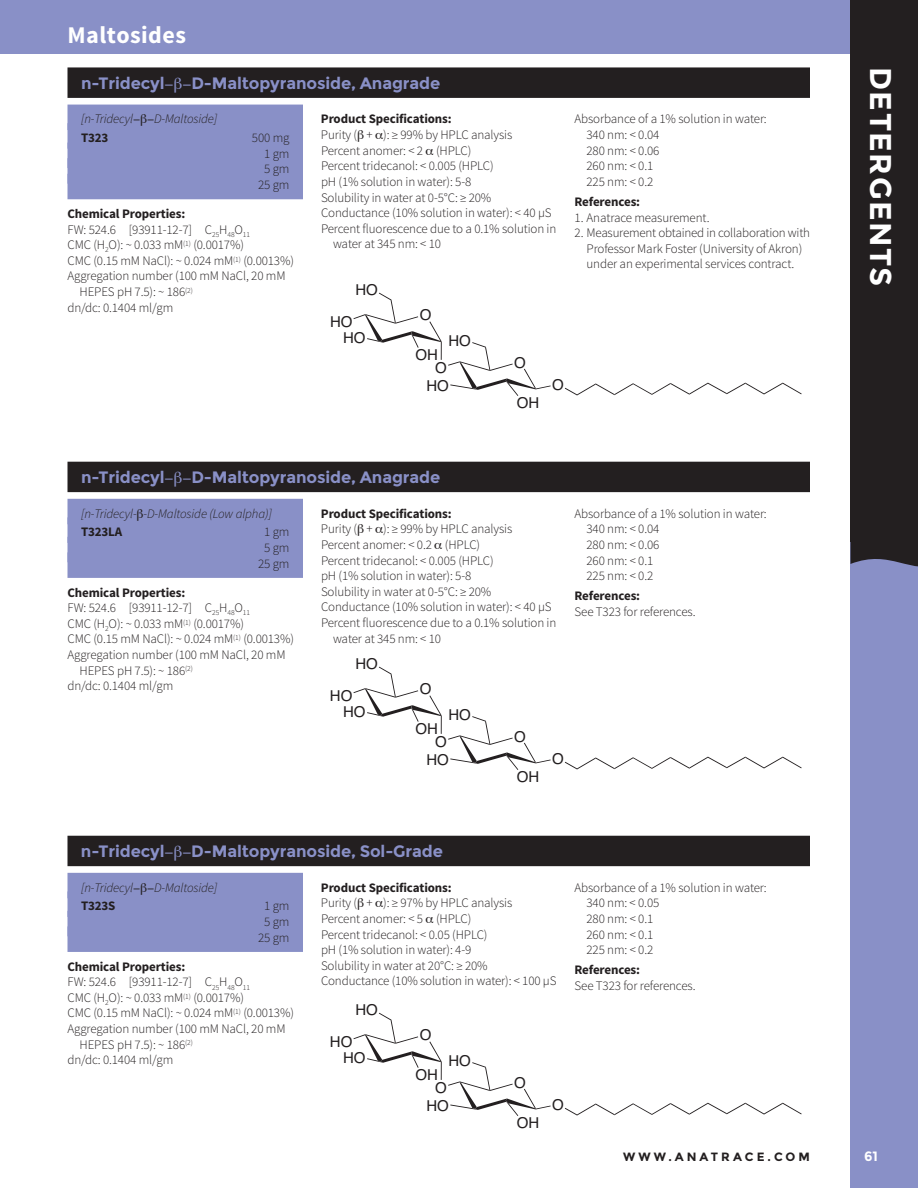
<style>
.page{position:relative;width:918px;height:1188px;background:#fff}
.page>*{position:absolute;margin:0;border:0;box-sizing:border-box;transform-origin:0 0}
.t1{font:700 30px "Montserrat";letter-spacing:.05em;color:#fff}
.t2{font:700 24px "Source Sans Pro";letter-spacing:.02em;color:#fff}
.t3{font:700 16.5px "Montserrat";color:#8990c7}
.t4{font:15px/30.5px "Helvetica";color:#231f20}
.t5{font:700 13.5px "Montserrat";color:#fff}
.t6{font:300 13.05px/15.6px "Source Sans Pro";letter-spacing:-.01em;color:#231f20}
.t7{font:700 13.05px "Source Sans Pro";letter-spacing:-.01em;color:#231f20}
.t8{font:italic 300 13.05px/18.6px "Source Sans Pro";letter-spacing:-.01em;color:#231f20}
.t9{font:700 12px "Montserrat";letter-spacing:.25em;color:#231f20}
.s1{font-weight:700;font-style:normal}
</style>
<div class="page">
<div style="left:0;top:0;width:864px;height:54px;background:#8990c7"></div>
<div style="left:850px;top:0;width:68px;height:1188px;background:#8990c7"></div>
<svg style="left:850px;top:541px;width:68px;height:26px"></svg>
<div style="left:850px;top:0;width:68px;height:541px;background:#231f20"></div>
<div style="left:68px;top:67px;width:742px;height:31px;background:#231f20"></div>
<div style="left:68px;top:105px;width:235px;height:25px;background:#8990c7"></div>
<div style="left:68px;top:123px;width:235px;height:26px;background:#8990c7"></div>
<div style="left:68px;top:143px;width:235px;height:25px;background:#8990c7"></div>
<div style="left:68px;top:158px;width:235px;height:26px;background:#8990c7"></div>
<div style="left:68px;top:174px;width:235px;height:25px;background:#8990c7"></div>
<div style="left:67px;top:836px;width:743px;height:30px;background:#231f20"></div>
<div style="left:68px;top:873px;width:235px;height:25px;background:#8990c7"></div>
<div style="left:68px;top:891px;width:235px;height:26px;background:#8990c7"></div>
<div style="left:68px;top:911px;width:235px;height:25px;background:#8990c7"></div>
<div style="left:68px;top:926px;width:235px;height:26px;background:#8990c7"></div>
<svg style="left:448px;top:342px;width:103px;height:54px"></svg>
<svg style="left:353px;top:293px;width:89px;height:67px"></svg>
<svg style="left:565px;top:383px;width:237px;height:12px"></svg>
<svg style="left:448px;top:716px;width:103px;height:54px"></svg>
<svg style="left:353px;top:667px;width:89px;height:67px"></svg>
<svg style="left:565px;top:757px;width:237px;height:12px"></svg>
<svg style="left:448px;top:1062px;width:103px;height:54px"></svg>
<svg style="left:353px;top:1013px;width:89px;height:67px"></svg>
<svg style="left:565px;top:1103px;width:237px;height:13px"></svg>
<div style="left:68px;top:462px;width:742px;height:30px;background:#231f20"></div>
<div style="left:68px;top:499px;width:235px;height:25px;background:#8990c7"></div>
<div style="left:68px;top:517px;width:235px;height:26px;background:#8990c7"></div>
<div style="left:68px;top:537px;width:235px;height:25px;background:#8990c7"></div>
<div style="left:68px;top:552px;width:235px;height:26px;background:#8990c7"></div>
<h2 class="t2" style="left:68px;top:19px;width:120px">Maltosides</h2>
<p class="t3" style="left:81px;top:73px;width:361px">n-Tridecyl− −D-Maltopyranoside, Anagrade</p>
<p class="t8" style="left:81px;top:110px;width:138px">[n-Tridecyl− −D-Maltoside]<br><span class="s1">T323</span></p>
<p class="t7" style="left:321px;top:111px;width:132px">Product Specifications:</p>
<p class="t6" style="left:321px;top:127px;width:193px">Purity ( + ): ≥ 99% by HPLC analysis</p>
<p class="t6" style="left:321px;top:143px;width:152px">Percent anomer: &lt; 2 (HPLC)</p>
<p class="t6" style="left:321px;top:158px;width:174px">Percent tridecanol: &lt; 0.005 (HPLC)</p>
<p class="t6" style="left:321px;top:174px;width:152px">pH (1% solution in water): 5-8</p>
<p class="t6" style="left:321px;top:189px;width:172px">Solubility in water at 0-5°C: ≥ 20%</p>
<p class="t6" style="left:321px;top:205px;width:232px">Conductance (10% solution in water): &lt; 40 µS</p>
<p class="t6" style="left:321px;top:221px;width:237px">Percent fluorescence due to a 0.1% solution in</p>
<p class="t6" style="left:333px;top:236px;width:110px">water at 345 nm: &lt; 10</p>
<p class="t6" style="left:252px;top:130px;width:39px;text-align:right">500 mg<br>1gm<br>5gm<br>25 gm</p>
<p class="t7" style="left:68px;top:205px;width:119px">Chemical Properties:</p>
<p class="t6" style="left:68px;top:222px;width:184px">FW: 524.6 [93911-12-7] C<sub>25</sub>H<sub>48</sub>O<sub>11</sub></p>
<p class="t6" style="left:68px;top:237px;width:178px">CMC (H<sub>2</sub>O): ~ 0.033 mM<sup>(1)</sup> (0.0017%)</p>
<p class="t6" style="left:68px;top:253px;width:228px">CMC (0.15 mM NaCl): ~ 0.024 mM<sup>(1)</sup> (0.0013%)</p>
<p class="t6" style="left:67px;top:268px;width:220px">Aggregation number (100 mM NaCl, 20 mM</p>
<p class="t6" style="left:80px;top:284px;width:115px">HEPES pH 7.5): ~ 186<sup>(2)</sup></p>
<p class="t6" style="left:68px;top:300px;width:107px">dn/dc: 0.1404 ml/gm</p>
<p class="t4" style="left:356px;top:275px;width:24px">HO</p>
<p class="t4" style="left:420px;top:300px;width:13px">O</p>
<p class="t4" style="left:343px;top:314px;width:24px;line-height:15.8px;text-indent:-13px">HO<br>HO</p>
<p class="t4" style="left:448px;top:326px;width:24px">HO</p>
<p class="t4" style="left:426px;top:340px;width:24px;text-indent:-11px">OH<br>HO</p>
<p class="t4" style="left:435px;top:353px;width:13px">O</p>
<p class="t4" style="left:514px;top:348px;width:13px">O</p>
<p class="t4" style="left:517px;top:388px;width:24px">OH</p>
<p class="t4" style="left:552px;top:370px;width:13px">O</p>
<p class="t6" style="left:587px;top:111px;width:182px;text-indent:-12px">Absorbance of a 1% solution in water:<br>340 nm: &lt; 0.04<br>280 nm: &lt; 0.06<br>260 nm: &lt; 0.1<br>225 nm: &lt; 0.2</p>
<p class="t7" style="left:575px;top:193px;width:67px">References:</p>
<p class="t6" style="left:575px;top:210px;width:135px">1. Anatrace measurement.</p>
<p class="t6" style="left:575px;top:225px;width:237px;text-align:center">2. Measurement obtained in collaboration with<br>Professor Mark Foster (University of Akron) under an experimental services contract.</p>
<p class="t3" style="left:81px;top:467px;width:361px">n-Tridecyl− −D-Maltopyranoside, Anagrade</p>
<p class="t8" style="left:81px;top:504px;width:193px">[n-Tridecyl- -D-Maltoside (Low alpha)]</p>
<p class="t7" style="left:81px;top:524px;width:43px">T323LA</p>
<p class="t6" style="left:258px;top:524px;width:33px;text-align:center">1gm<br>5gm<br>25 gm</p>
<p class="t7" style="left:67px;top:584px;width:119px">Chemical Properties:</p>
<p class="t6" style="left:67px;top:600px;width:184px">FW: 524.6 [93911-12-7] C<sub>25</sub>H<sub>48</sub>O<sub>11</sub></p>
<p class="t6" style="left:68px;top:616px;width:178px">CMC (H<sub>2</sub>O): ~ 0.033 mM<sup>(1)</sup> (0.0017%)</p>
<p class="t6" style="left:68px;top:631px;width:228px">CMC (0.15 mM NaCl): ~ 0.024 mM<sup>(1)</sup> (0.0013%)</p>
<p class="t6" style="left:67px;top:647px;width:220px">Aggregation number (100 mM NaCl, 20 mM</p>
<p class="t6" style="left:80px;top:663px;width:115px">HEPES pH 7.5): ~ 186<sup>(2)</sup></p>
<p class="t6" style="left:68px;top:678px;width:107px">dn/dc: 0.1404 ml/gm</p>
<p class="t7" style="left:321px;top:505px;width:132px">Product Specifications:</p>
<p class="t6" style="left:321px;top:521px;width:193px">Purity ( + ): ≥ 99% by HPLC analysis</p>
<p class="t6" style="left:321px;top:537px;width:161px">Percent anomer: &lt; 0.2 (HPLC)</p>
<p class="t6" style="left:321px;top:552px;width:174px">Percent tridecanol: &lt; 0.005 (HPLC)</p>
<p class="t6" style="left:321px;top:568px;width:152px">pH (1% solution in water): 5-8</p>
<p class="t6" style="left:321px;top:584px;width:172px">Solubility in water at 0-5°C: ≥ 20%</p>
<p class="t6" style="left:321px;top:599px;width:232px">Conductance (10% solution in water): &lt; 40 µS</p>
<p class="t6" style="left:321px;top:615px;width:237px">Percent fluorescence due to a 0.1% solution in</p>
<p class="t6" style="left:333px;top:631px;width:110px">water at 345 nm: &lt; 10</p>
<p class="t4" style="left:355px;top:649px;width:24px">HO</p>
<p class="t4" style="left:420px;top:674px;width:13px">O</p>
<p class="t4" style="left:343px;top:688px;width:24px;line-height:15.8px;text-indent:-13px">HO<br>HO</p>
<p class="t4" style="left:448px;top:700px;width:24px">HO</p>
<p class="t4" style="left:426px;top:714px;width:24px;text-indent:-11px">OH<br>HO</p>
<p class="t4" style="left:435px;top:727px;width:13px">O</p>
<p class="t4" style="left:514px;top:722px;width:13px">O</p>
<p class="t4" style="left:517px;top:762px;width:24px">OH</p>
<p class="t4" style="left:552px;top:744px;width:13px">O</p>
<p class="t6" style="left:587px;top:506px;width:182px;text-indent:-12px">Absorbance of a 1% solution in water:<br>340 nm: &lt; 0.04<br>280 nm: &lt; 0.06<br>260 nm: &lt; 0.1<br>225 nm: &lt; 0.2</p>
<p class="t7" style="left:575px;top:588px;width:67px">References:</p>
<p class="t6" style="left:575px;top:604px;width:121px">See T323 for references.</p>
<h1 class="t1" style="left:898px;top:67px;width:221px;rotate:90deg">Detergents</h1>
<p class="t3" style="left:81px;top:841px;width:363px">n-Tridecyl− −D-Maltopyranoside, Sol-Grade</p>
<p class="t8" style="left:81px;top:878px;width:138px">[n-Tridecyl− −D-Maltoside]<br><span class="s1">T323S</span></p>
<p class="t7" style="left:321px;top:879px;width:132px">Product Specifications:</p>
<p class="t6" style="left:321px;top:895px;width:237px">Purity ( + ): ≥ 97% by HPLC analysis<br>Percent anomer: &lt; 5 (HPLC)<br>Percent tridecanol: &lt; 0.05 (HPLC)<br>pH (1% solution in water): 4-9<br>Solubility in water at 20°C: ≥ 20% Conductance (10% solution in water): &lt; 100 µS</p>
<p class="t6" style="left:258px;top:898px;width:33px;text-align:center">1gm<br>5gm<br>25 gm</p>
<p class="t7" style="left:68px;top:958px;width:119px">Chemical Properties:</p>
<p class="t6" style="left:68px;top:974px;width:184px">FW: 524.6 [93911-12-7] C<sub>25</sub>H<sub>48</sub>O<sub>11</sub></p>
<p class="t6" style="left:68px;top:990px;width:178px">CMC (H<sub>2</sub>O): ~ 0.033 mM<sup>(1)</sup> (0.0017%)</p>
<p class="t6" style="left:68px;top:1005px;width:228px">CMC (0.15 mM NaCl): ~ 0.024 mM<sup>(1)</sup> (0.0013%)</p>
<p class="t6" style="left:67px;top:1021px;width:220px">Aggregation number (100 mM NaCl, 20 mM</p>
<p class="t6" style="left:80px;top:1037px;width:115px">HEPES pH 7.5): ~ 186<sup>(2)</sup></p>
<p class="t6" style="left:68px;top:1052px;width:107px">dn/dc: 0.1404 ml/gm</p>
<p class="t4" style="left:355px;top:995px;width:24px">HO</p>
<p class="t4" style="left:420px;top:1020px;width:13px">O</p>
<p class="t4" style="left:343px;top:1034px;width:24px;line-height:15.9px;text-indent:-13px">HO<br>HO</p>
<p class="t4" style="left:448px;top:1046px;width:24px">HO</p>
<p class="t4" style="left:426px;top:1060px;width:24px;text-indent:-11px">OH<br>HO</p>
<p class="t4" style="left:435px;top:1073px;width:13px">O</p>
<p class="t4" style="left:514px;top:1068px;width:13px">O</p>
<p class="t4" style="left:517px;top:1108px;width:24px">OH</p>
<p class="t4" style="left:552px;top:1090px;width:13px">O</p>
<p class="t6" style="left:587px;top:880px;width:182px;text-indent:-12px">Absorbance of a 1% solution in water:<br>340 nm: &lt; 0.05<br>280 nm: &lt; 0.1<br>260 nm: &lt; 0.1<br>225 nm: &lt; 0.2</p>
<p class="t7" style="left:575px;top:962px;width:67px">References:</p>
<p class="t6" style="left:575px;top:978px;width:121px">See T323 for references.</p>
<p class="t9" style="left:623px;top:1150px;width:188px">www.anatrace.com</p>
<p class="t5" style="left:864px;top:1148px;width:15px">61</p>
</div>
